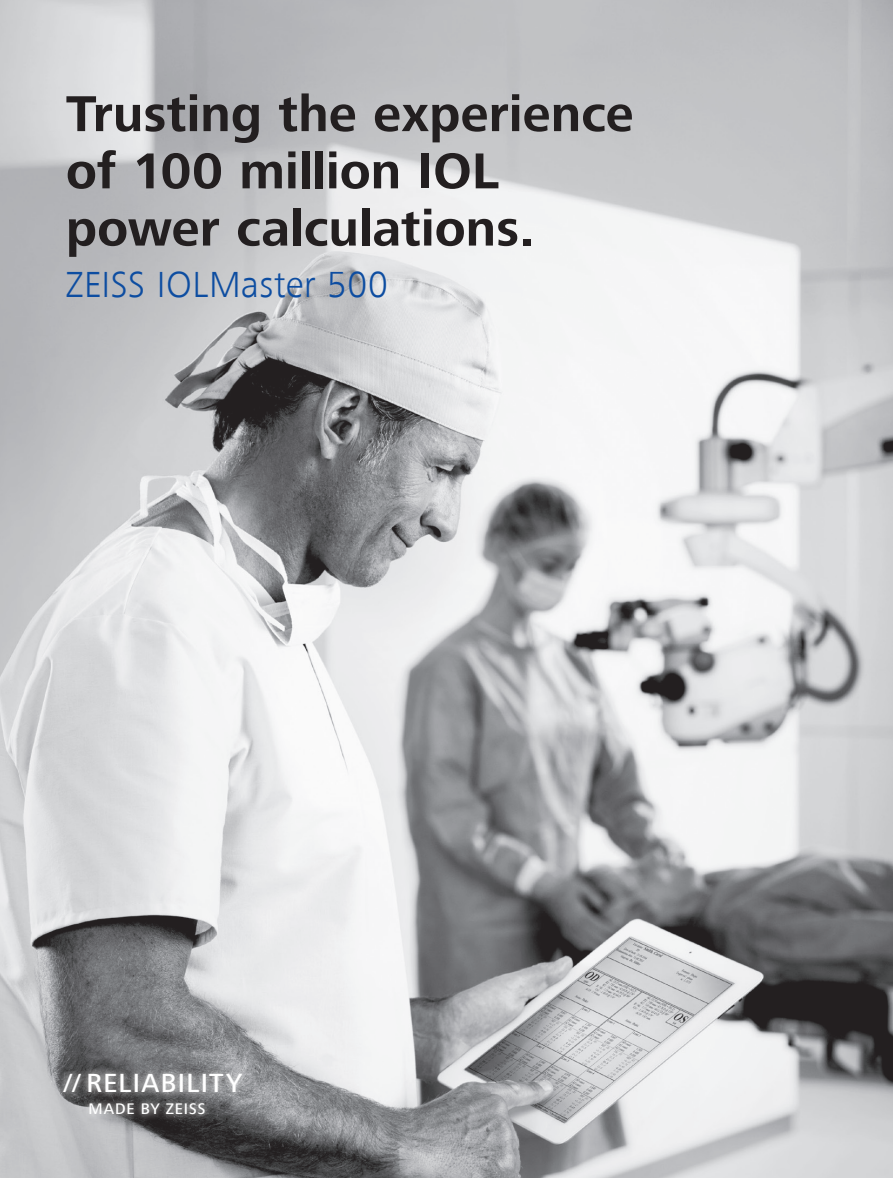
<style>
.page{position:relative;width:893px;height:1178px;background:#fff}
.page>*{position:absolute;margin:0;border:0;box-sizing:border-box;transform-origin:0 0}
.t1{font:700 52.2px/57.2px "ZEISS Frutiger Next W1 G";color:#231f20}
.t2{font:300 37.35px "ZEISS Frutiger Next W1 G";letter-spacing:.01em;color:#0d4da1}
.t3{font:500 27px "ZEISS Frutiger Next W1 G";letter-spacing:.045em;color:#fff}
.t4{font:500 15.75px "ZEISS Frutiger Next W1 G";letter-spacing:.05em;color:#fff}
</style>
<div class="page">
<img style="left:0;top:0;width:893px;height:1178px">
<div style="left:53px;top:1062px;width:199px;height:63px;background:#fff;opacity:.25"></div>
<div style="left:57px;top:1067px;width:191px;height:54px;background:#fff;opacity:.8"></div>
<p class="t1" style="left:66px;top:87px;width:569px">Trusting the experience of 100 million IOL power calculations.</p>
<p class="t2" style="left:66px;top:263px;width:324px">ZEISS IOLMaster 500</p>
<p class="t3" style="left:64px;top:1068px;width:180px">// RELIABILITY</p>
<p class="t4" style="left:89px;top:1100px;width:119px">MADE BY ZEISS</p>
</div>
